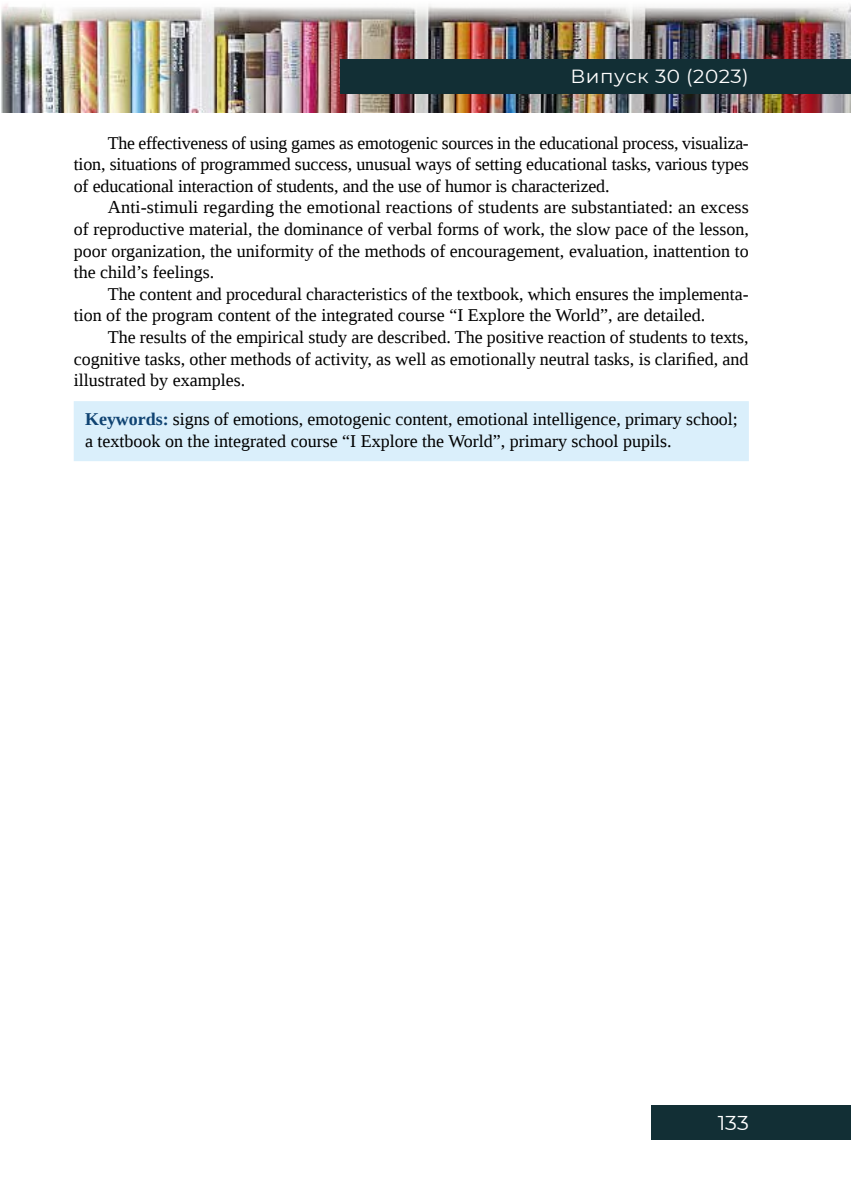
<style>
.page{position:relative;width:851px;height:1191px;background:#fff}
.page>*{position:absolute;margin:0;border:0;box-sizing:border-box;transform-origin:0 0}
.t1{font:20px "Montserrat";color:#fff;scale:1.05 1}
.t2{font:19px "Montserrat";letter-spacing:.025em;color:#fff;scale:1.05 1}
.t3{font:18px/21.6px "Liberation Serif";color:#000;text-align:justify}
.s1{font-weight:700;color:#0f4372}
</style>
<div class="page">
<img style="left:1px;top:4px;width:849px;height:109px">
<div style="left:340px;top:60px;width:510px;height:34px;background:#122f35"></div>
<div style="left:651px;top:1106px;width:199px;height:34px;background:#122f35"></div>
<div style="left:74px;top:401px;width:674px;height:60px;background:#daeffb"></div>
<p class="t2" style="left:570px;top:63px;width:171px">Випуск 30 (2023)</p>
<p class="t3" style="left:74px;top:132px;width:676px;text-indent:34px">The effectiveness of using games as emotogenic sources in the educational process, visualiza&shy;tion, situations of programmed success, unusual ways of setting educational tasks, various types of educational interaction of students, and the use of humor is characterized.</p>
<p class="t3" style="left:74px;top:196px;width:676px;text-indent:34px">Anti-stimuli regarding the emotional reactions of students are substantiated: an excess of reproductive material, the dominance of verbal forms of work, the slow pace of the lesson, poor organization, the uniformity of the methods of encouragement, evaluation, inattention to the child’s feelings.</p>
<p class="t3" style="left:74px;top:283px;width:676px;text-indent:34px">The content and procedural characteristics of the textbook, which ensures the implementa&shy;tion of the program content of the integrated course “I Explore the World”, are detailed.</p>
<p class="t3" style="left:74px;top:326px;width:676px;text-indent:34px">The results of the empirical study are described. The positive reaction of students to texts, cognitive tasks, other methods of activity, as well as emotionally neutral tasks, is clarified, and illustrated by examples.</p>
<p class="t3" style="left:85px;top:408px;width:654px"><span class="s1">Keywords:</span> signs of emotions, emotogenic content, emotional intelligence, primary school; a textbook on the integrated course “I Explore the World”, primary school pupils.</p>
<p class="t1" style="left:717px;top:1109px;width:31px">133</p>
</div>
